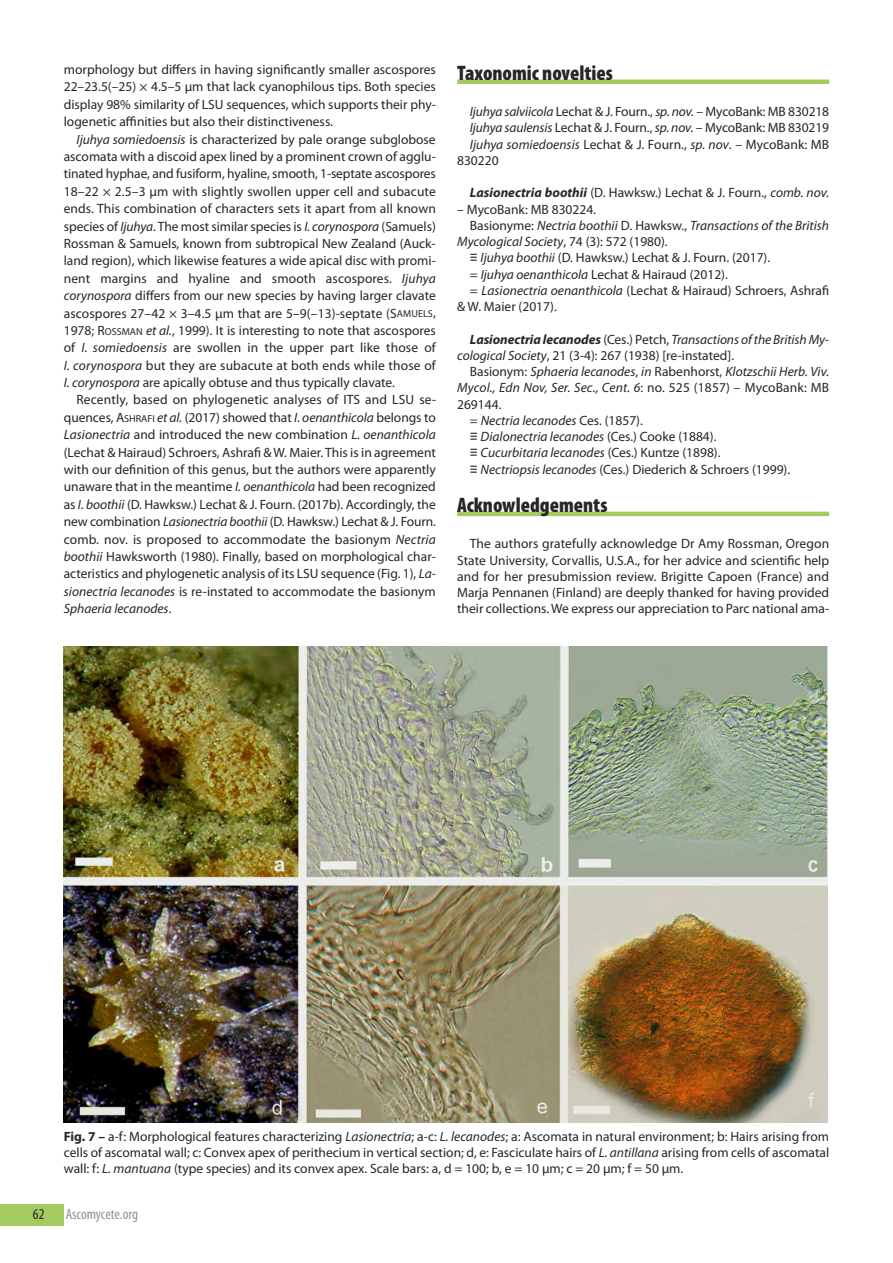
<style>
.page{position:relative;width:893px;height:1263px;background:#fff}
.page>*{position:absolute;margin:0;border:0;box-sizing:border-box;transform-origin:0 0}
.t1{font:900 condensed 21px "Myriad Pro";color:#272526}
.t2{font:condensed 15px "Myriad Pro";letter-spacing:-.005em;color:#939293}
.t3{font:condensed 15px "Myriad Pro";color:#272526}
.t4{font:13.5px/17.4px "Myriad Pro";color:#272526;text-align:justify}
.t5{font:italic 13.5px "Myriad Pro";color:#272526}
.s1{font-style:italic}
.s2{font-size:10.2px}
.s3{font-weight:700;font-style:italic}
.s4{font-style:normal}
.s5{font-family:"Arial"}
.s6{font-family:"Arial";font-style:normal}
.s7{font-weight:700}
</style>
<div class="page">
<div style="left:0;top:1204px;width:64px;height:22px;background:#a5ca5f"></div>
<img style="left:64px;top:646px;width:763px;height:476px">
<hr style="left:457px;top:80px;width:372px;height:4px;background:#a5ca5f">
<hr style="left:457px;top:512px;width:372px;height:4px;background:#a5ca5f">
<p class="t4" style="left:64px;top:62px;width:374px">morphology but differs in having significantly smaller ascospores 22–23.5(–25) × 4.5–5 µm that lack cyanophilous tips. Both species display 98% similarity of lSu sequences, which supports their phy&shy;logenetic affinities but also their distinctiveness.</p>
<p class="t4" style="left:64px;top:131px;width:374px;text-indent:13px"><span class="s1">Ijuhya somiedoensis</span> is characterized by pale orange subglobose ascomata with a discoid apex lined by a prominent crown of agglu&shy;tinated hyphae, and fusiform, hyaline, smooth, 1-septate ascospores 18–22 × 2.5–3 µm with slightly swollen upper cell and subacute ends. This combination of characters sets it apart from all known species of <span class="s1">Ijuhya</span>. The most similar species is <span class="s1">I. corynospora</span> (Samuels)<br>Rossman &amp; Samuels, known from subtropical new Zealand (auck&shy;land region), which likewise features a wide apical disc with promi&shy;nent margins and hyaline and smooth ascospores. <span class="s1">Ijuhya corynospora</span> differs from our new species by having larger clavate ascospores 27–42 × 3–4.5 µm that are 5–9(–13)-septate (S<span class="s2">amuelS</span>, 1978; R<span class="s2">oSSman</span> <span class="s1">et al.</span>, 1999). it is interesting to note that ascospores of <span class="s1">I. somiedoensis</span> are swollen in the upper part like those of <span class="s1">I. corynospora</span> but they are subacute at both ends while those of <span class="s1">I. corynospora</span> are apically obtuse and thus typically clavate.</p>
<p class="t4" style="left:64px;top:392px;width:374px;text-indent:13px">Recently, based on phylogenetic analyses of iTS and lSu se&shy;quences, a<span class="s2">ShRaFi</span> <span class="s1">et al.</span> (2017) showed that <span class="s1">I. oenanthicola</span> belongs to <span class="s1">Lasionectria</span> and introduced the new combination <span class="s1">L. oenanthicola </span>(lechat &amp; hairaud) Schroers, ashrafi &amp; W. maier. This is in agreement with our definition of this genus, but the authors were apparently unaware that in the meantime <span class="s1">I. oenanthicola</span> had been recognized as <span class="s1">I. boothii</span> (d. hawksw.) lechat &amp; J. Fourn. (2017b). accordingly, the new combination <span class="s1">Lasionectria boothii</span> (d. hawksw.) lechat &amp; J. Fourn. comb. nov. is proposed to accommodate the basionym <span class="s1">Nectria boothii</span> hawksworth (1980). Finally, based on morphological char&shy;acteristics and phylogenetic analysis of its lSu sequence (Fig. 1), <span class="s1">La&shy;sionectria lecanodes</span> is re-instated to accommodate the basionym <span class="s1">Sphaeria lecanodes</span>.</p>
<h1 class="t1" style="left:457px;top:65px;width:157px">Taxonomic novelties</h1>
<p class="t4" style="left:470px;top:104px;width:361px"><span class="s1">Ijuhya salviicola</span> lechat &amp; J. Fourn., <span class="s1">sp. nov.</span> – mycoBank: mB 830218</p>
<p class="t4" style="left:470px;top:120px;width:361px"><span class="s1">Ijuhya saulensis</span> lechat &amp; J. Fourn., <span class="s1">sp. nov.</span> – mycoBank: mB 830219</p>
<p class="t4" style="left:470px;top:136px;width:361px"><span class="s1">Ijuhya somiedoensis</span> lechat &amp; J. Fourn., <span class="s1">sp. nov</span>. – mycoBank: mB</p>
<p class="t4" style="left:457px;top:153px;width:43px">830220</p>
<p class="t4" style="left:470px;top:185px;width:361px"><span class="s3">Lasionectria boothii</span> (d. hawksw.) lechat &amp; J. Fourn., <span class="s1">comb. nov.</span></p>
<p class="t4" style="left:457px;top:201px;width:140px">– mycoBank: mB 830224.</p>
<p class="t5" style="left:470px;top:220px;width:361px"><span class="s4">Basionyme:</span> Nectria boothii <span class="s4">d. hawksw.,</span> Transactions of the British</p>
<p class="t5" style="left:457px;top:236px;width:212px">Mycological Society<span class="s4">, 74 (3): 572 (1980).</span></p>
<p class="t4" style="left:470px;top:250px;width:302px"><span class="s5">≡</span> <span class="s1">Ijuhya boothii</span> (d. hawksw.) lechat &amp; J. Fourn. (2017).</p>
<p class="t4" style="left:470px;top:266px;width:260px">= <span class="s1">Ijuhya oenanthicola</span> lechat &amp; hairaud (2012).</p>
<p class="t4" style="left:470px;top:283px;width:361px">= <span class="s1">Lasionectria oenanthicola</span> (lechat &amp; hairaud) Schroers, ashrafi</p>
<p class="t4" style="left:457px;top:299px;width:101px">&amp; W. maier (2017).</p>
<p class="t4" style="left:457px;top:332px;width:373px;line-height:16.2px;text-indent:13px"><span class="s3">Lasionectria lecanodes</span> (ces.) Petch, <span class="s1">Transactions of the British My&shy;cological Society</span>, 21 (3-4): 267 (1938) [re-instated].</p>
<p class="t5" style="left:470px;top:366px;width:361px"><span class="s4">Basionym:</span> Sphaeria lecanodes<span class="s4">,</span> in <span class="s4">Rabenhorst,</span> Klotzschii Herb. Viv.</p>
<p class="t5" style="left:457px;top:383px;width:374px">Mycol., Edn Nov, Ser. Sec., Cent. 6<span class="s4">: no. 525 (1857) – mycoBank: mB</span></p>
<p class="t4" style="left:457px;top:396px;width:46px">269144.</p>
<p class="t5" style="left:470px;top:415px;width:175px"><span class="s4">=</span> Nectria lecanodes <span class="s4">ces. (1857).</span></p>
<p class="t5" style="left:470px;top:431px;width:248px"><span class="s6">≡</span> Dialonectria lecanodes <span class="s4">(ces.) cooke (1884).</span></p>
<p class="t5" style="left:470px;top:448px;width:252px"><span class="s6">≡</span> Cucurbitaria lecanodes <span class="s4">(ces.) Kuntze (1898).</span></p>
<p class="t4" style="left:470px;top:461px;width:322px"><span class="s5">≡</span> <span class="s1">Nectriopsis lecanodes</span> (ces.) diederich &amp; Schroers (1999).</p>
<h1 class="t1" style="left:457px;top:497px;width:152px">Acknowledgements</h1>
<p class="t4" style="left:457px;top:537px;width:374px;line-height:16.2px;text-indent:13px">The authors gratefully acknowledge dr amy Rossman, oregon State university, corvallis, u.S.a., for her advice and scientific help and for her presubmission review. Brigitte capoen (France) and marja Pennanen (Finland) are deeply thanked for having provided their collections. We express our appreciation to Parc national ama-</p>
<p class="t4" style="left:64px;top:1129px;width:767px;line-height:16.2px"><span class="s7">Fig. 7 –</span> a-f: morphological features characterizing <span class="s1">Lasionectria</span>; a-c: <span class="s1">L. lecanodes</span>; a: ascomata in natural environment; b: hairs arising from cells of ascomatal wall; c: convex apex of perithecium in vertical section; d, e: Fasciculate hairs of <span class="s1">L. antillana</span> arising from cells of ascomatal wall: f: <span class="s1">L. mantuana</span> (type species) and its convex apex. Scale bars: a, d = 100; b, e = 10 µm; c = 20 µm; f = 50 µm.</p>
<p class="t3" style="left:33px;top:1208px;width:13px">62</p>
<p class="t2" style="left:66px;top:1208px;width:74px">Ascomycete.org</p>
</div>
